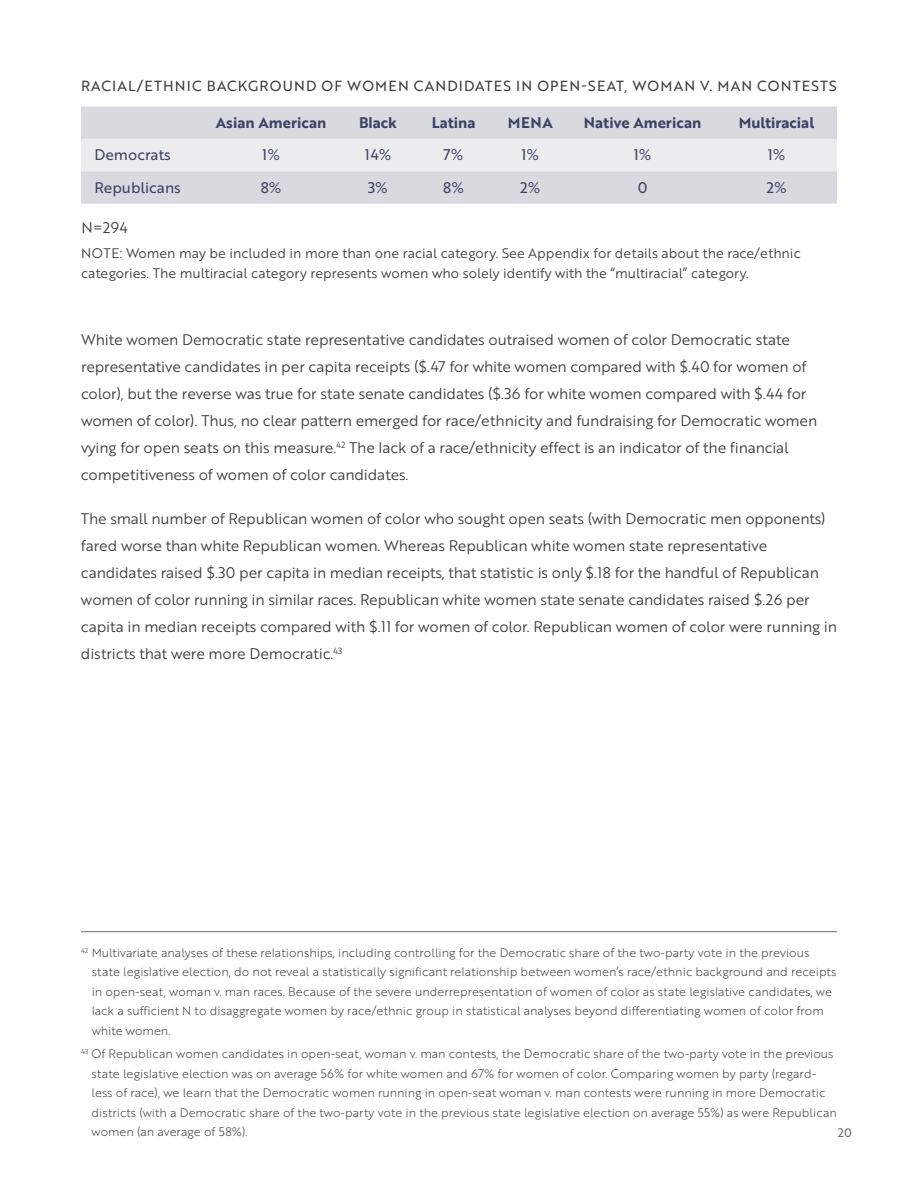
<style>
.page{position:relative;width:918px;height:1188px;background:#fff}
.page>*{position:absolute;margin:0;border:0;box-sizing:border-box;transform-origin:0 0}
.t1{font:15px/27px "Brother 1816 Book";letter-spacing:-.01em;color:#3c3c3c}
.t2{font:15px "Brother 1816 Bold";color:#3c4363}
.t3{font:15px "Brother 1816 Regular";color:#3c4363}
.t4{font:14.25px "Brother 1816 Regular";letter-spacing:.085em;color:#3c3c3c}
.t5{font:13.5px/19.5px "Brother 1816 Book";color:#3c3c3c}
.t6{font:12px/19.5px "Brother 1816 Light";color:#3c3c3c}
.t7{font:12px "Brother 1816 Regular";color:#6d6d6d}
</style>
<div class="page">
<div style="left:81px;top:106px;width:756px;height:98px;background:#d8dae0"></div>
<div style="left:81px;top:139px;width:756px;height:32px;background:#ececef"></div>
<hr style="left:81px;top:931px;width:756px;height:1px;background:#6d6d6d">
<h3 class="t4" style="left:81px;top:76px;width:757px">RACIAL/ETHNIC BACKGROUND OF WOMEN CANDIDATES IN OPEN-SEAT, WOMAN V. MAN CONTESTS</h3>
<p class="t2" style="left:216px;top:111px;width:112px">Asian American</p>
<p class="t2" style="left:359px;top:111px;width:39px">Black</p>
<p class="t2" style="left:432px;top:111px;width:45px">Latina</p>
<p class="t2" style="left:508px;top:111px;width:47px">MENA</p>
<p class="t2" style="left:584px;top:111px;width:119px">Native American</p>
<p class="t2" style="left:739px;top:111px;width:77px">Multiracial</p>
<p class="t3" style="left:95px;top:144px;width:78px">Democrats</p>
<p class="t3" style="left:262px;top:144px;width:19px">1%</p>
<p class="t3" style="left:365px;top:144px;width:28px">14%</p>
<p class="t3" style="left:444px;top:144px;width:21px">7%</p>
<p class="t3" style="left:521px;top:144px;width:19px">1%</p>
<p class="t3" style="left:634px;top:144px;width:19px">1%</p>
<p class="t3" style="left:768px;top:144px;width:19px">1%</p>
<p class="t3" style="left:95px;top:176px;width:88px">Republicans</p>
<p class="t3" style="left:261px;top:176px;width:22px">8%</p>
<p class="t3" style="left:368px;top:176px;width:21px">3%</p>
<p class="t3" style="left:443px;top:176px;width:22px">8%</p>
<p class="t3" style="left:520px;top:176px;width:22px">2%</p>
<p class="t3" style="left:638px;top:176px;width:11px">0</p>
<p class="t3" style="left:766px;top:176px;width:22px">2%</p>
<p class="t1" style="left:82px;top:214px;width:48px">N=294</p>
<p class="t5" style="left:81px;top:243px;width:721px">NOTE: Women may be included in more than one racial category. See Appendix for details about the race/ethnic categories. The multiracial category represents women who solely identify with the “multiracial” category.</p>
<p class="t1" style="left:81px;top:326px;width:738px">White women Democratic state representative candidates outraised women of color Democratic state representative candidates in per capita receipts ($.47 for white women compared with $.40 for women of color), but the reverse was true for state senate candidates ($.36 for white women compared with $.44 for women of color). Thus, no clear pattern emerged for race/ethnicity and fundraising for Democratic women vying for open seats on this measure.<sup>42</sup> The lack of a race/ethnicity effect is an indicator of the financial competitiveness of women of color candidates.</p>
<p class="t1" style="left:81px;top:504px;width:758px">The small number of Republican women of color who sought open seats (with Democratic men opponents) fared worse than white Republican women. Whereas Republican white women state representative candidates raised $.30 per capita in median receipts, that statistic is only $.18 for the handful of Republican women of color running in similar races. Republican white women state senate candidates raised $.26 per capita in median receipts compared with $.11 for women of color. Republican women of color were running in districts that were more Democratic.<sup>43</sup></p>
<p class="t6" style="left:92px;top:942px;width:746px;text-indent:-11px"><sup>42</sup> Multivariate analyses of these relationships, including controlling for the Democratic share of the two-party vote in the previous state legislative election, do not reveal a statistically significant relationship between women’s race/ethnic background and receipts in open-seat, woman v. man races. Because of the severe underrepresentation of women of color as state legislative candidates, we lack a sufficient N to disaggregate women by race/ethnic group in statistical analyses beyond differentiating women of color from white women.</p>
<p class="t6" style="left:92px;top:1044px;width:747px;text-indent:-11px"><sup>43</sup> Of Republican women candidates in open-seat, woman v. man contests, the Democratic share of the two-party vote in the previous state legislative election was on average 56% for white women and 67% for women of color. Comparing women by party (regard&shy;less of race), we learn that the Democratic women running in open-seat woman v. man contests were running in more Democratic districts (with a Democratic share of the two-party vote in the previous state legislative election on average 55%) as were Republican women (an average of 58%).</p>
<p class="t7" style="left:838px;top:1124px;width:16px">20</p>
</div>
